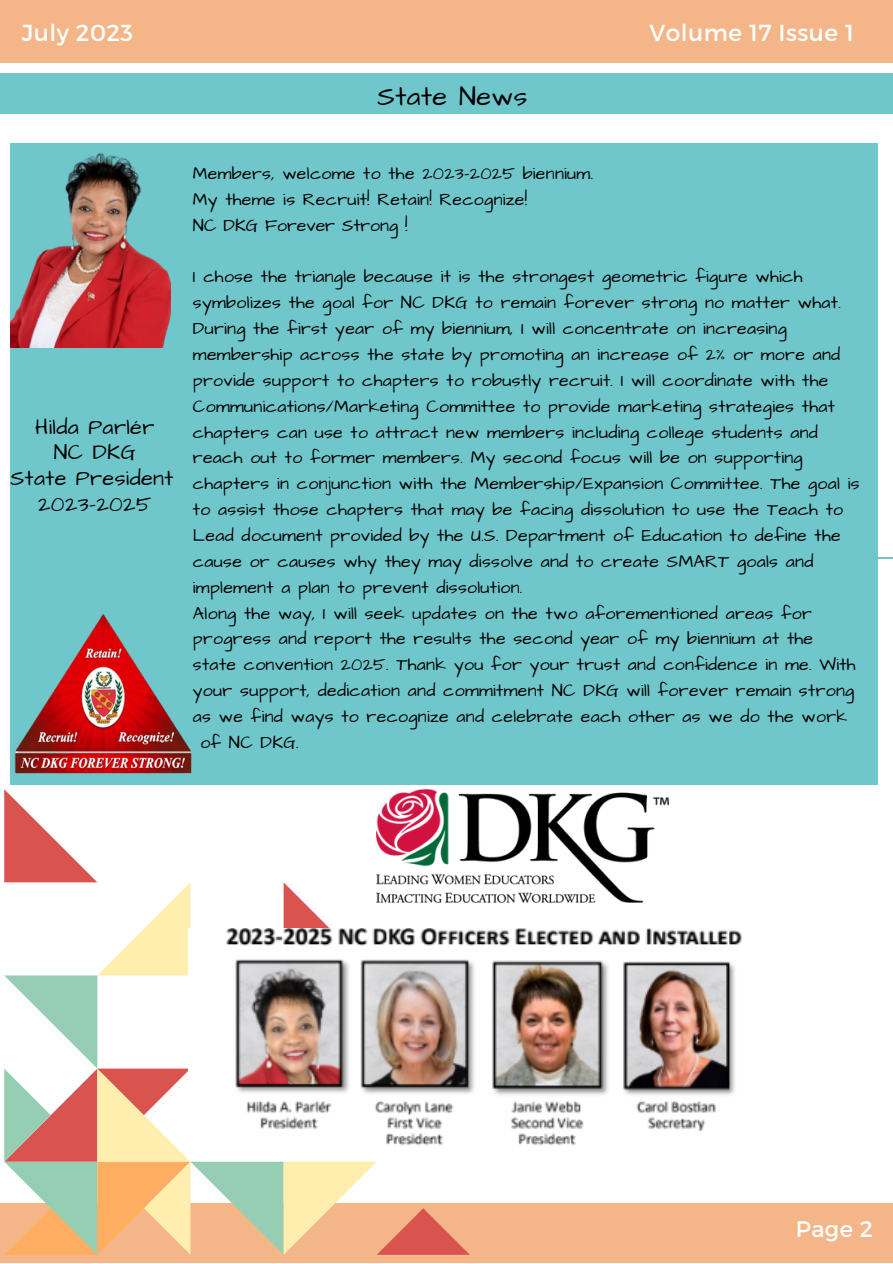
<style>
.page{position:relative;width:893px;height:1264px;background:#fff}
.page>*{position:absolute;margin:0;border:0;box-sizing:border-box;transform-origin:0 0}
.t1{font:27px "Architects Daughter";letter-spacing:.02em;color:#000}
.t2{font:23.25px "Montserrat";letter-spacing:.02em;color:#fff}
.t3{font:22.5px "Montserrat";color:#fff}
.t4{font:21.6px "Architects Daughter";letter-spacing:.02em;color:#000}
.t5{font:17.7px/25.8px "Architects Daughter";letter-spacing:.02em;color:#000}
.t6{font:17.7px "Architects Daughter";color:#000}
</style>
<div class="page">
<div style="left:0;top:1203px;width:892px;height:59px;background:#f4b688"></div>
<div style="left:0;top:0;width:892px;height:63px;background:#f4b688"></div>
<div style="left:0;top:73px;width:892px;height:41px;background:#70c7cb"></div>
<hr style="left:15px;top:557px;width:877px;height:1px;background:#70c7cb">
<div style="left:10px;top:143px;width:867px;height:641px;background:#70c7cb"></div>
<img style="left:15px;top:614px;width:177px;height:160px">
<img style="left:10px;top:153px;width:160px;height:195px">
<svg style="left:4px;top:789px;width:465px;height:465px"></svg>
<img style="left:189px;top:928px;width:554px;height:220px">
<img style="left:376px;top:789px;width:292px;height:113px">
<p class="t2" style="left:22px;top:18px;width:113px">July 2023</p>
<p class="t2" style="left:649px;top:18px;width:206px">Volume 17 Issue 1</p>
<p class="t1" style="left:377px;top:79px;width:151px">State News</p>
<p class="t4" style="left:35px;top:412px;width:120px">Hilda Parlér</p>
<p class="t4" style="left:54px;top:438px;width:83px">NC DKG</p>
<p class="t4" style="left:11px;top:463px;width:164px">State President</p>
<p class="t4" style="left:38px;top:489px;width:115px">2023-2025</p>
<p class="t5" style="left:193px;top:161px;width:401px">Members, welcome to the 2023-2025 biennium.</p>
<p class="t5" style="left:193px;top:187px;width:336px">My theme is Recruit! Retain! Recognize!</p>
<p class="t6" style="left:193px;top:213px;width:216px">NC DKG Forever Strong !</p>
<p class="t5" style="left:193px;top:264px;width:668px">I chose the triangle because it is the strongest geometric figure which symbolizes the goal for NC DKG to remain forever strong no matter what.<br>During the first year of my biennium, I will concentrate on increasing membership across the state by promoting an increase of 2% or more and provide support to chapters to robustly recruit. I will coordinate with the Communications/Marketing Committee to provide marketing strategies that chapters can use to attract new members including college students and reach out to former members. My second focus will be on supporting chapters in conjunction with the Membership/Expansion Committee. The goal is to assist those chapters that may be facing dissolution to use the Teach to Lead document provided by the U.S. Department of Education to define the cause or causes why they may dissolve and to create SMART goals and implement a plan to prevent dissolution.</p>
<p class="t5" style="left:193px;top:600px;width:664px">Along the way, I will seek updates on the two aforementioned areas for progress and report the results the second year of my biennium at the state convention 2025. Thank you for your trust and confidence in me. With your support, dedication and commitment NC DKG will forever remain strong as we find ways to recognize and celebrate each other as we do the work</p>
<p class="t5" style="left:200px;top:730px;width:100px">of NC DKG.</p>
<p class="t3" style="left:795px;top:1214px;width:79px">Page 2</p>
</div>
